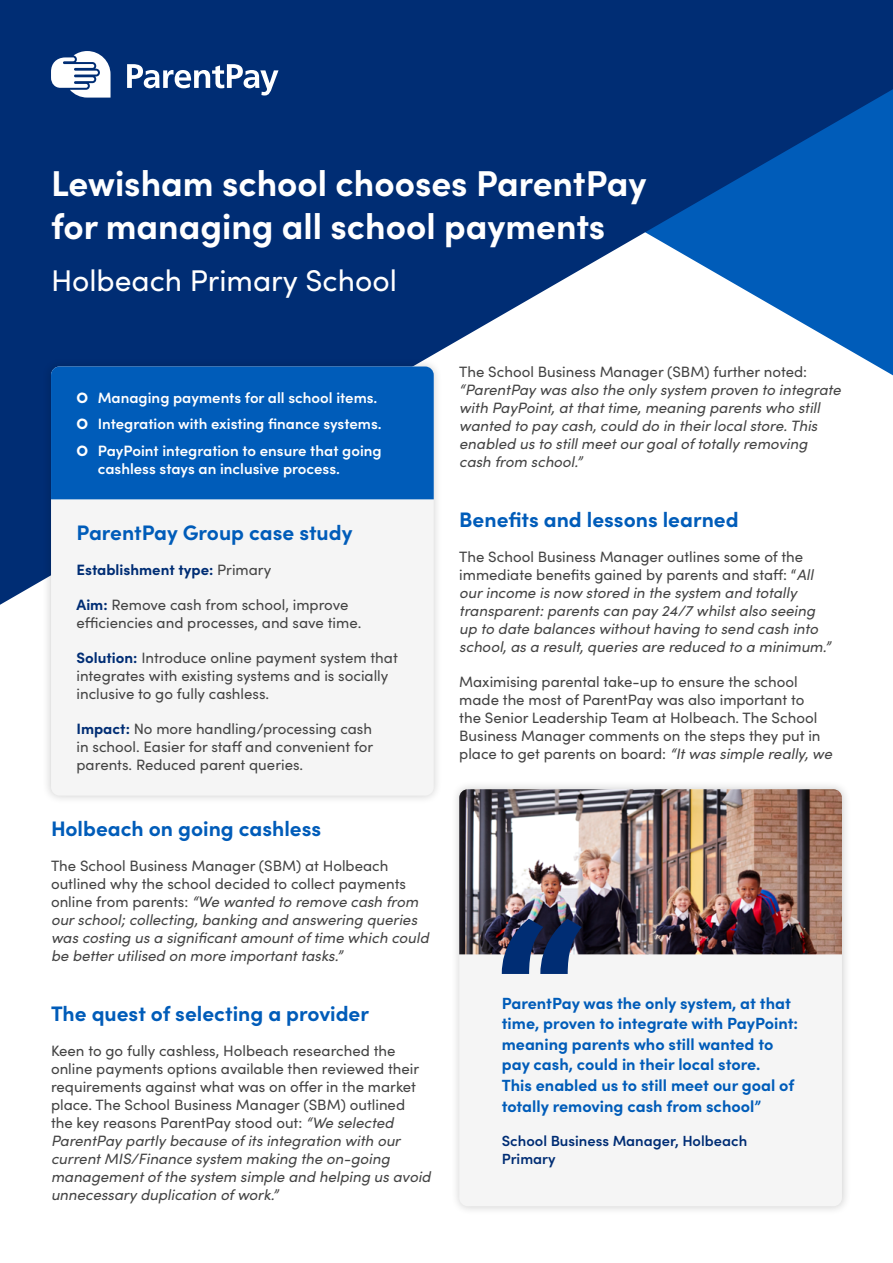
<style>
.page{position:relative;width:893px;height:1263px;background:#fff}
.page>*{position:absolute;margin:0;border:0;box-sizing:border-box;transform-origin:0 0}
.t1{font:700 36px/43.2px "Sofia Pro";color:#fff}
.t2{font:30px "Sofia Pro";color:#fff}
.t3{font:700 21px "Sofia Pro";color:#005cb9}
.t4{font:700 16.2px/20.5px "Sofia Pro";color:#005cb9}
.t5{font:15px/18px "Sofia Pro";color:#444}
.t6{font:italic 15px/18px "Sofia Pro";color:#444}
.t7{font:600 15px/26.5px "Sofia Pro";color:#fff}
.t8{font:700 15px "Sofia Pro";color:#002d74}
.t9{font:600 14.7px/17.7px "Sofia Pro";color:#002d74}
.s1{font-weight:900}
.s2{font-weight:400;color:#444}
.s3{font-weight:700;color:#002d74}
.s4{font-style:normal}
.s5{font-style:italic}
</style>
<div class="page">
<svg style="left:0;top:0;width:893px;height:605px;fill:#002d74"></svg>
<div style="left:42px;top:357px;width:401px;height:448px;background:#000;opacity:.2"></div>
<div style="left:51px;top:366px;width:383px;height:429px;background:#f5f5f5;border-radius:9px"></div>
<div style="left:51px;top:366px;width:383px;height:133px;background:#005cb9"></div>
<div style="left:450px;top:780px;width:401px;height:436px;background:#000;opacity:.2"></div>
<div style="left:459px;top:789px;width:383px;height:417px;background:#f5f5f5;border-radius:9px"></div>
<img style="left:459px;top:789px;width:383px;height:165px">
<svg style="left:502px;top:919px;width:80px;height:55px;background:#2e4574"></svg>
<svg style="left:51px;top:51px;width:60px;height:47px"></svg>
<svg style="left:127px;top:64px;width:152px;height:31px"></svg>
<h1 class="t1" style="left:51px;top:159px;width:597px">Lewisham school chooses ParentPay for managing all school payments</h1>
<h2 class="t2" style="left:51px;top:258px;width:347px">Holbeach Primary School</h2>
<p class="t7" style="left:77px;top:383px;width:307px"><span class="s1">O</span> Managing payments for all school items.<br><span class="s1">O</span> Integration with existing finance systems.<br><span class="s1">O</span> PayPoint integration to ensure that going</p>
<p class="t7" style="left:98px;top:454px;width:244px">cashless stays an inclusive process.</p>
<h3 class="t3" style="left:77px;top:516px;width:277px">ParentPay Group case study</h3>
<p class="t8" style="left:77px;top:558px;width:196px">Establishment type: <span class="s2">Primary</span></p>
<p class="t5" style="left:77px;top:595px;width:286px"><span class="s3">Aim:</span> Remove cash from school, improve efficiencies and processes, and save time.</p>
<p class="t5" style="left:77px;top:648px;width:323px"><span class="s3">Solution:</span> Introduce online payment system that integrates with existing systems and is socially inclusive to go fully cashless.</p>
<p class="t5" style="left:77px;top:719px;width:298px;text-align:justify"><span class="s3">Impact:</span> No more handling/processing cash in school. Easier for staff and convenient for parents. Reduced parent queries.</p>
<h3 class="t3" style="left:51px;top:813px;width:272px">Holbeach on going cashless</h3>
<p class="t6" style="left:51px;top:856px;width:379px"><span class="s4">The School Business Manager (SBM) at Holbeach outlined why the school decided to collect payments online from parents:</span> “We wanted to remove cash from our school; collecting, banking and answering queries was costing us a significant amount of time which could be better utilised on more important tasks.”</p>
<h3 class="t3" style="left:51px;top:997px;width:320px">The quest of selecting a provider</h3>
<p class="t5" style="left:51px;top:1040px;width:381px">Keen to go fully cashless, Holbeach researched the online payments options available then reviewed their requirements against what was on offer in the market place. The School Business Manager (SBM) outlined the key reasons ParentPay stood out: <span class="s5">“We selected ParentPay partly because of its integration with our current MIS/Finance system making the on-going management of the system simple and helping us avoid unnecessary duplication of work.”</span></p>
<p class="t5" style="left:459px;top:362px;width:349px">The School Business Manager (SBM) further noted:</p>
<p class="t6" style="left:459px;top:380px;width:383px">“ParentPay was also the only system proven to integrate with PayPoint, at that time, meaning parents who still wanted to pay cash, could do in their local store. This enabled us to still meet our goal of totally removing cash from school.”</p>
<h3 class="t3" style="left:459px;top:503px;width:281px">Benefits and lessons learned</h3>
<p class="t6" style="left:459px;top:546px;width:373px"><span class="s4">The School Business Manager outlines some of the immediate benefits gained by parents and staff: “</span>All our income is now stored in the system and totally transparent: parents can pay 24/7 whilst also seeing up to date balances without having to send cash into school, as a result, queries are reduced to a minimum.”</p>
<p class="t5" style="left:459px;top:671px;width:374px">Maximising parental take-up to ensure the school made the most of ParentPay was also important to<br>the Senior Leadership Team at Holbeach. The School Business Manager comments on the steps they put in place to get parents on board: <span class="s5">“It was simple really, we</span></p>
<p class="t4" style="left:502px;top:991px;width:298px">ParentPay was the only system, at that time, proven to integrate with PayPoint: meaning parents who still wanted to pay cash, could in their local store.<br>This enabled us to still meet our goal of totally removing cash from school”</p>
<p class="t9" style="left:502px;top:1131px;width:247px">School Business Manager, Holbeach<br>Primary</p>
</div>
